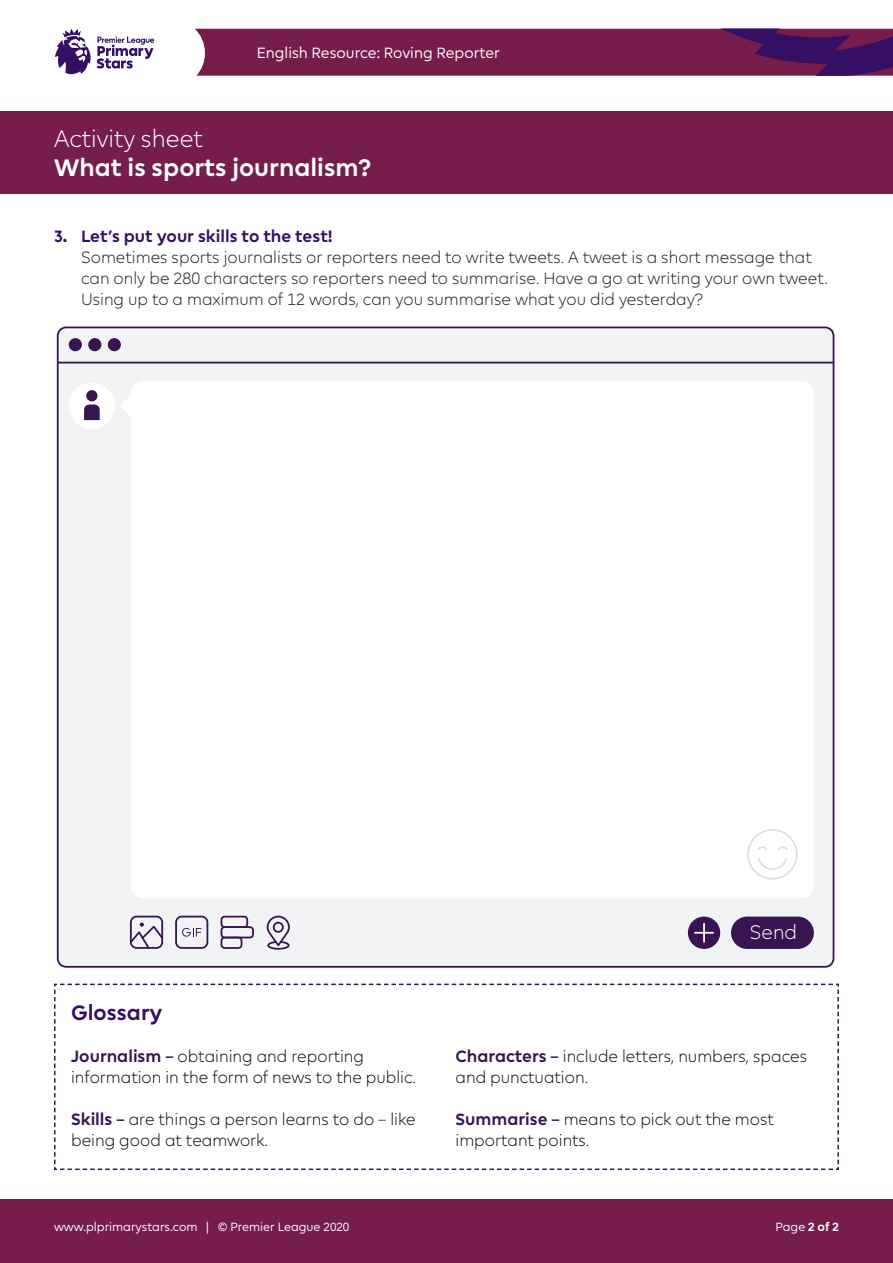
<style>
.page{position:relative;width:893px;height:1263px;background:#fff}
.page>*{position:absolute;margin:0;border:0;box-sizing:border-box;transform-origin:0 0}
.Resource_Title_White{font:700 24px "Premier League";color:#fff}
.Resource_Identifier{font:300 24px "Premier League";color:#fff}
.Introduction{font:700 21px "Premier League";color:#340f63}
.t1{font:300 19.8px "Premier League";color:#fff}
.Number_Bullets{font:300 16.5px/21px "Premier League";color:#231f20}
.Body_Copy{font:300 16.5px/21px "Premier League";color:#090c0f}
.Introduction-2{font:300 16.5px/21px "Premier League";color:#090c0f}
.t2{font:15px "Premier League";color:#fff}
.t3{font:12px "Premier League";color:#fff}
.s1{font-weight:700;color:#340f63}
.s2{font-weight:700;color:#381451}
.s3{font-weight:700}
</style>
<div class="page">
<svg style="left:54px;top:983px;width:785px;height:187px"></svg>
<div style="left:0;top:111px;width:893px;height:83px;background:#771d4b"></div>
<svg style="left:194px;top:28px;width:699px;height:48px;background:#722253"></svg>
<svg style="left:55px;top:29px;width:99px;height:46px"></svg>
<div style="left:0;top:1199px;width:893px;height:64px;background:#771d4b"></div>
<div style="left:58px;top:327px;width:775px;height:640px;background:#f2f3f4"></div>
<div style="left:69px;top:383px;width:46px;height:46px;background:#fff;border-radius:50%"></div>
<div style="left:131px;top:381px;width:683px;height:517px;background:#fff;border-radius:12px"></div>
<hr style="left:58px;top:362px;width:775px;height:1px;background:#381451">
<div style="left:69px;top:338px;width:13px;height:13px;background:#381451;border-radius:50%"></div>
<div style="left:88px;top:338px;width:13px;height:13px;background:#381451;border-radius:50%"></div>
<div style="left:108px;top:338px;width:13px;height:13px;background:#381451;border-radius:50%"></div>
<div style="left:731px;top:916px;width:83px;height:33px;background:#381451;border-radius:16px"></div>
<div style="left:688px;top:916px;width:32px;height:33px;background:#381451;border-radius:50%"></div>
<svg style="left:695px;top:924px;width:18px;height:18px"></svg>
<svg style="left:182px;top:928px;width:19px;height:9px"></svg>
<svg style="left:121px;top:396px;width:10px;height:20px"></svg>
<svg style="left:84px;top:404px;width:16px;height:16px"></svg>
<div style="left:86px;top:390px;width:11px;height:11px;background:#381451;border-radius:50%"></div>
<div style="left:747px;top:829px;width:51px;height:50px;border:2px solid #381451;border-radius:50%"></div>
<svg style="left:757px;top:846px;width:10px;height:4px"></svg>
<svg style="left:778px;top:846px;width:10px;height:4px"></svg>
<svg style="left:757px;top:857px;width:30px;height:13px"></svg>
<div style="left:130px;top:916px;width:33px;height:33px;border:2px solid #381451;border-radius:6px"></div>
<div style="left:175px;top:916px;width:33px;height:33px;border:2px solid #381451;border-radius:6px"></div>
<svg style="left:130px;top:922px;width:34px;height:27px"></svg>
<div style="left:221px;top:916px;width:27px;height:12px;border:2px solid #381451;border-radius:3px"></div>
<div style="left:221px;top:926px;width:33px;height:12px;border:2px solid #381451;border-radius:3px"></div>
<div style="left:221px;top:937px;width:21px;height:12px;border:2px solid #381451;border-radius:3px"></div>
<svg style="left:266px;top:915px;width:25px;height:53px"></svg>
<p class="t2" style="left:257px;top:44px;width:244px">English Resource: Roving Reporter</p>
<h1 class="Resource_Identifier" style="left:54px;top:126px;width:150px">Activity sheet</h1>
<h1 class="Resource_Title_White" style="left:54px;top:154px;width:318px">What is sports journalism?</h1>
<p class="Number_Bullets" style="left:81px;top:226px;width:748px;text-indent:-27px"><span class="s1">3. Let’s put your skills to the test!<br></span>Sometimes sports journalists or reporters need to write tweets. A tweet is a short message that can only be 280 characters so reporters need to summarise. Have a go at writing your own tweet.<br>Using up to a maximum of 12 words, can you summarise what you did yesterday?</p>
<h2 class="Introduction" style="left:71px;top:1001px;width:93px">Glossary</h2>
<h2 class="Introduction-2" style="left:71px;top:1046px;width:347px"><span class="s2">Journalism –</span> obtaining and reporting information in the form of news to the public.</h2>
<p class="Body_Copy" style="left:71px;top:1109px;width:346px"><span class="s2">Skills –</span> are things a person learns to do – like being good at teamwork.</p>
<p class="t1" style="left:750px;top:921px;width:49px">Send</p>
<p class="Body_Copy" style="left:455px;top:1046px;width:353px"><span class="s2">Characters –</span> include letters, numbers, spaces and punctuation.</p>
<p class="Body_Copy" style="left:455px;top:1109px;width:320px"><span class="s2">Summarise –</span> means to pick out the most important points.</p>
<p class="t3" style="left:54px;top:1220px;width:297px">www.plprimarystars.com | © Premier League 2020</p>
<p class="t3" style="left:775px;top:1220px;width:65px">Page <span class="s3">2 of 2</span></p>
</div>
